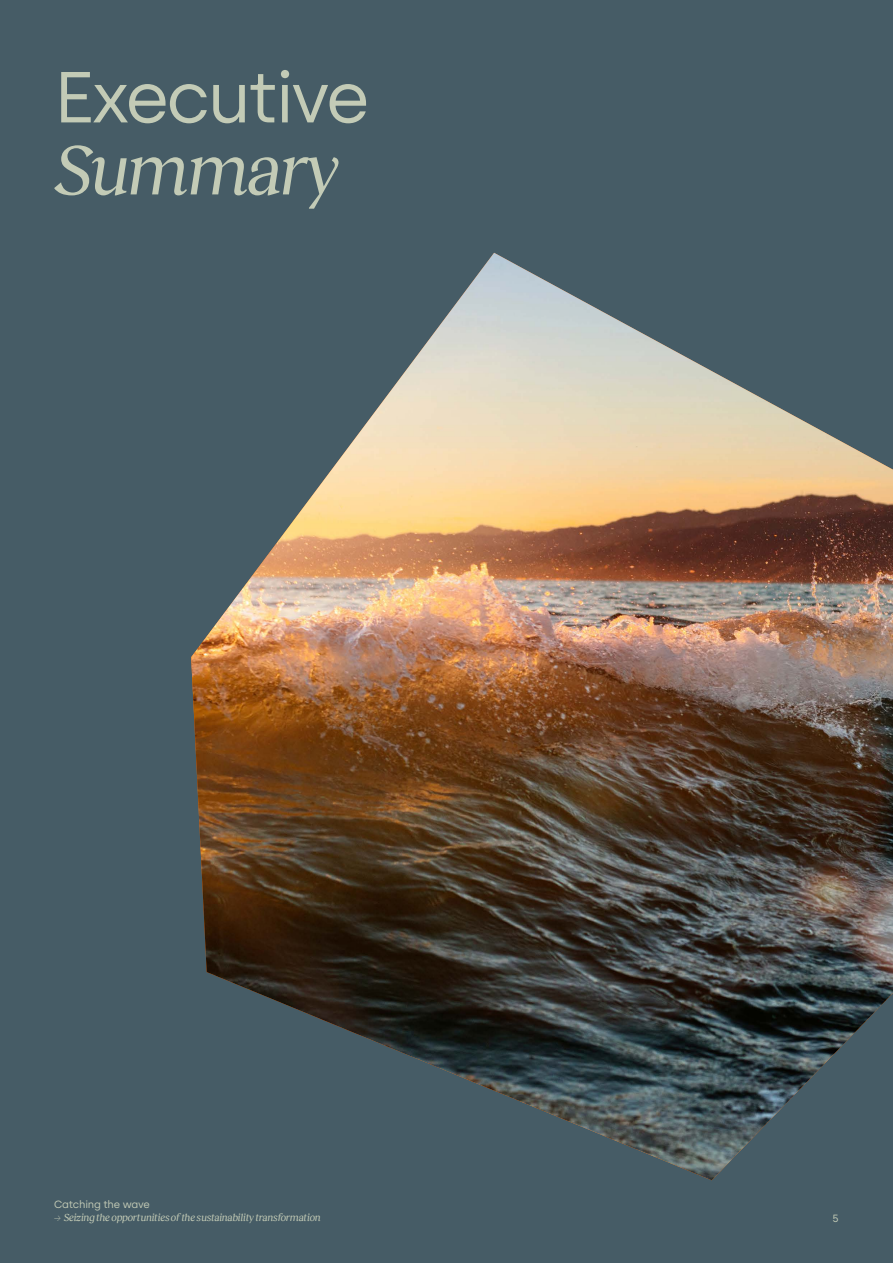
<style>
.page{position:relative;width:893px;height:1263px;background:#465c66}
.page>*{position:absolute;margin:0;border:0;box-sizing:border-box;transform-origin:0 0}
.Divider_page_title_1{font:72px/72px "Silka";letter-spacing:-.04em;color:#c3cbb6}
.t1{font:italic 10.5px "Reckless";letter-spacing:-.02em;color:#c3cbb6}
.t2{font:10.5px "Silka";letter-spacing:-.02em;color:#c3cbb6}
.s1{font-family:"Reckless";font-style:italic}
</style>
<div class="page">
<img style="left:191px;top:253px;width:702px;height:927px">
<p class="Divider_page_title_1" style="left:54px;top:61px;width:317px">Executive<br><span class="s1">Summary</span></p>
<p class="t2" style="left:54px;top:1198px;width:97px">Catching the wave</p>
<p class="t1" style="left:54px;top:1210px;width:268px">→ Seizing the opportunities of the sustainability transformation</p>
<p class="t2" style="left:833px;top:1212px;width:8px">5</p>
</div>
